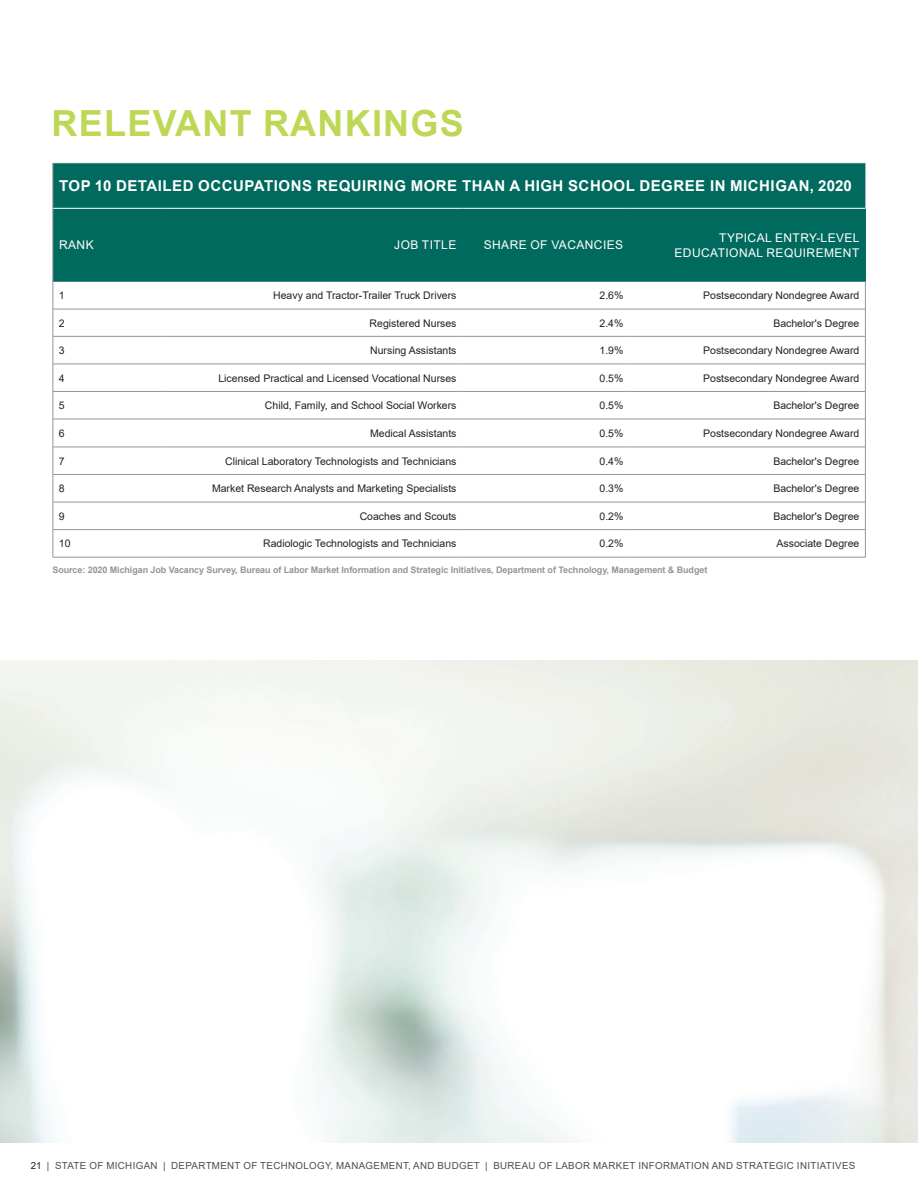
<style>
.page{position:relative;width:918px;height:1188px;background:#fff}
.page>*{position:absolute;margin:0;border:0;box-sizing:border-box;transform-origin:0 0}
.t1{font:700 36px "Arial";letter-spacing:.035em;color:#bed856}
.t2{font:700 15px "Arial";letter-spacing:.035em;color:#fff}
.Table_H2{font:12px/15px "Arial";letter-spacing:.035em;color:#fff;text-align:right}
.Content{font:10.5px "Arial";color:#231f20}
.Figures{font:10.5px "Arial";color:#231f20}
.Column_Content{font:10.5px "Arial";color:#231f20}
.t3{font:9.75px "Arial";letter-spacing:.035em;color:#4e4d51}
.t4{font:700 9px "Arial";letter-spacing:-.01em;color:#939598}
.s1{color:#231f20}
</style>
<div class="page">
<div style="left:54px;top:163px;width:811px;height:119px;background:#006a5f"></div>
<hr style="left:53px;top:208px;width:1px;height:74px;background:#939598">
<hr style="left:53px;top:208px;width:113px;height:1px;background:#fff">
<hr style="left:53px;top:163px;width:1px;height:45px;background:#939598">
<hr style="left:166px;top:208px;width:297px;height:1px;background:#fff">
<hr style="left:463px;top:208px;width:166px;height:1px;background:#fff">
<hr style="left:629px;top:208px;width:237px;height:1px;background:#fff">
<hr style="left:865px;top:209px;width:1px;height:73px;background:#006a5f">
<svg style="left:53px;top:282px;width:813px;height:275px"></svg>
<hr style="left:53px;top:557px;width:113px;height:1px;background:#939598">
<hr style="left:166px;top:557px;width:297px;height:1px;background:#939598">
<hr style="left:463px;top:557px;width:166px;height:1px;background:#939598">
<hr style="left:629px;top:557px;width:237px;height:1px;background:#939598">
<p class="t1" style="left:52px;top:98px;width:414px">RELEVANT RANKINGS</p>
<h1 class="t2" style="left:59px;top:175px;width:794px">TOP 10 DETAILED OCCUPATIONS REQUIRING MORE THAN A HIGH SCHOOL DEGREE IN MICHIGAN, 2020</h1>
<p class="Table_H2" style="left:59px;top:238px;width:36px">RANK</p>
<p class="Table_H2" style="left:394px;top:238px;width:64px">JOB TITLE</p>
<p class="Table_H2" style="left:484px;top:238px;width:141px">SHARE OF VACANCIES</p>
<p class="Table_H2" style="left:675px;top:230px;width:187px">TYPICAL ENTRY-LEVEL<br>EDUCATIONAL REQUIREMENT</p>
<p class="Content" style="left:59px;top:288px;width:7px">1</p>
<p class="Content" style="left:273px;top:288px;width:185px">Heavy and Tractor-Trailer Truck Drivers</p>
<p class="Content" style="left:600px;top:288px;width:25px">2.6%</p>
<p class="Figures" style="left:703px;top:288px;width:158px">Postsecondary Nondegree Award</p>
<p class="Column_Content" style="left:59px;top:316px;width:7px">2</p>
<p class="Column_Content" style="left:370px;top:316px;width:88px">Registered Nurses</p>
<p class="Column_Content" style="left:600px;top:316px;width:25px">2.4%</p>
<p class="Figures" style="left:773px;top:316px;width:88px">Bachelor's Degree</p>
<p class="Column_Content" style="left:59px;top:343px;width:7px">3</p>
<p class="Content" style="left:370px;top:343px;width:88px">Nursing Assistants</p>
<p class="Content" style="left:600px;top:343px;width:25px">1.9%</p>
<p class="Figures" style="left:703px;top:343px;width:158px">Postsecondary Nondegree Award</p>
<p class="Column_Content" style="left:59px;top:371px;width:7px">4</p>
<p class="Column_Content" style="left:218px;top:371px;width:240px">Licensed Practical and Licensed Vocational Nurses</p>
<p class="Column_Content" style="left:600px;top:371px;width:25px">0.5%</p>
<p class="Figures" style="left:703px;top:371px;width:158px">Postsecondary Nondegree Award</p>
<p class="Column_Content" style="left:59px;top:398px;width:7px">5</p>
<p class="Column_Content" style="left:265px;top:398px;width:193px">Child, Family, and School Social Workers</p>
<p class="Column_Content" style="left:600px;top:398px;width:25px">0.5%</p>
<p class="Figures" style="left:773px;top:398px;width:88px">Bachelor's Degree</p>
<p class="Column_Content" style="left:59px;top:426px;width:7px">6</p>
<p class="Column_Content" style="left:370px;top:426px;width:88px">Medical Assistants</p>
<p class="Column_Content" style="left:600px;top:426px;width:25px">0.5%</p>
<p class="Figures" style="left:703px;top:426px;width:158px">Postsecondary Nondegree Award</p>
<p class="Content" style="left:59px;top:454px;width:7px">7</p>
<p class="Content" style="left:225px;top:454px;width:233px">Clinical Laboratory Technologists and Technicians</p>
<p class="Content" style="left:600px;top:454px;width:25px">0.4%</p>
<p class="Figures" style="left:773px;top:454px;width:88px">Bachelor's Degree</p>
<p class="Content" style="left:59px;top:481px;width:7px">8</p>
<p class="Content" style="left:212px;top:481px;width:246px">Market Research Analysts and Marketing Specialists</p>
<p class="Content" style="left:600px;top:481px;width:25px">0.3%</p>
<p class="Figures" style="left:773px;top:481px;width:88px">Bachelor's Degree</p>
<p class="Content" style="left:59px;top:509px;width:7px">9</p>
<p class="Content" style="left:360px;top:509px;width:98px">Coaches and Scouts</p>
<p class="Content" style="left:600px;top:509px;width:25px">0.2%</p>
<p class="Figures" style="left:773px;top:509px;width:88px">Bachelor's Degree</p>
<p class="Content" style="left:59px;top:536px;width:13px">10</p>
<p class="Content" style="left:263px;top:536px;width:195px">Radiologic Technologists and Technicians</p>
<p class="Content" style="left:600px;top:536px;width:25px">0.2%</p>
<p class="Figures" style="left:777px;top:536px;width:84px">Associate Degree</p>
<p class="t4" style="left:52px;top:564px;width:656px">Source: 2020 Michigan Job Vacancy Survey, Bureau of Labor Market Information and Strategic Initiatives, Department of Technology, Management &amp; Budget</p>
<p class="t3" style="left:31px;top:1158px;width:826px"><span class="s1">21</span> | STATE OF MICHIGAN | DEPARTMENT OF TECHNOLOGY, MANAGEMENT, AND BUDGET | BUREAU OF LABOR MARKET INFORMATION AND STRATEGIC INITIATIVES</p>
</div>
